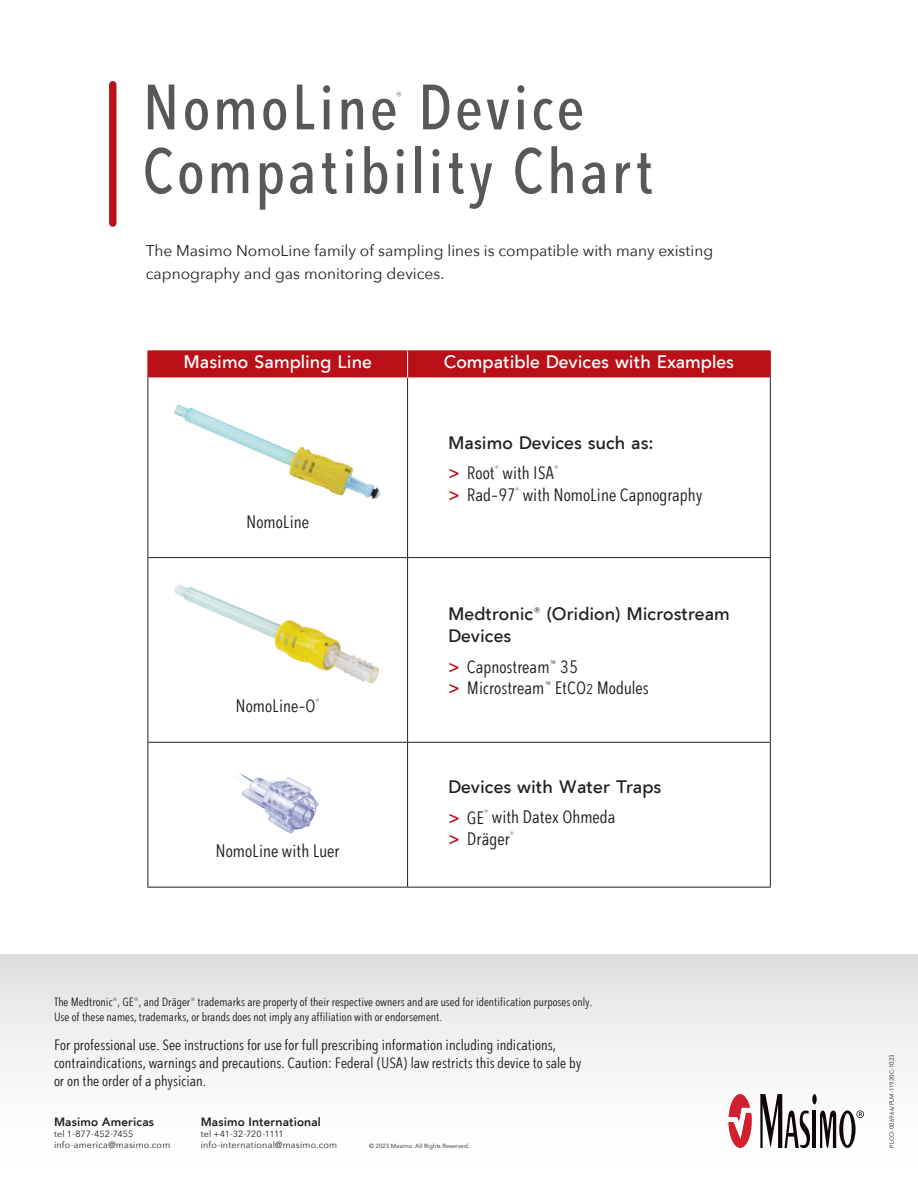
<style>
.page{position:relative;width:918px;height:1188px;background:#fff}
.page>*{position:absolute;margin:0;border:0;box-sizing:border-box;transform-origin:0 0}
.t1{font:63.9px "Masimo Sans Condensed";letter-spacing:.05em;color:#57585a}
.t2{font:100 18px/21.6px "Masimo Sans Condensed";color:#231f20}
.t3{font:600 18px/21.6px "Masimo Sans";color:#231f20}
.t4{font:600 18px "Masimo Sans";color:#fff}
.t5{font:15.75px "Masimo Sans Condensed";color:#57585a}
.t6{font:15.45px/22.4px "Avenir Next";color:#231f20}
.t7{font:100 15px/18px "Masimo Sans Condensed";color:#231f20}
.t8{font:100 12px/14.4px "Masimo Sans Condensed";color:#231f20}
.t9{font:700 12px "Masimo Sans";letter-spacing:.01em;color:#231f20}
.t10{font:9px/10.8px "Avenir Next";letter-spacing:.025em;color:#231f20}
.t11{font:6px "Avenir Next";color:#231f20}
.s1{font-family:"Masimo Sans";font-weight:600;color:#bb1018}
.s2{font-size:14.4px}
</style>
<div class="page">
<hr style="left:148px;top:377px;width:1px;height:180px;background:#231f20">
<hr style="left:407px;top:377px;width:1px;height:180px;background:#231f20">
<hr style="left:770px;top:377px;width:1px;height:180px;background:#231f20">
<hr style="left:148px;top:557px;width:260px;height:1px;background:#231f20">
<hr style="left:148px;top:558px;width:1px;height:184px;background:#231f20">
<hr style="left:408px;top:557px;width:363px;height:1px;background:#231f20">
<hr style="left:407px;top:558px;width:1px;height:184px;background:#231f20">
<hr style="left:770px;top:558px;width:1px;height:184px;background:#231f20">
<hr style="left:148px;top:742px;width:260px;height:1px;background:#231f20">
<hr style="left:148px;top:743px;width:1px;height:144px;background:#231f20">
<hr style="left:408px;top:742px;width:363px;height:1px;background:#231f20">
<hr style="left:407px;top:743px;width:1px;height:144px;background:#231f20">
<hr style="left:770px;top:743px;width:1px;height:144px;background:#231f20">
<hr style="left:148px;top:887px;width:260px;height:1px;background:#231f20">
<hr style="left:408px;top:887px;width:363px;height:1px;background:#231f20">
<div style="left:148px;top:351px;width:623px;height:26px;background:#bb1018"></div>
<div style="left:109px;top:85px;width:7px;height:138px;background:#bb1018"></div>
<div style="left:0;top:955px;width:918px;height:233px;background:linear-gradient(to bottom,#e1e2e4,#fff)"></div>
<svg style="left:728px;top:1094px;width:24px;height:54px"></svg>
<hr style="left:813px;top:1111px;width:3px;height:37px;background:#0e0607">
<div style="left:812px;top:1094px;width:5px;height:10px;background:#0e0607;border-radius:50%"></div>
<svg style="left:760px;top:1094px;width:50px;height:54px"></svg>
<svg style="left:820px;top:1108px;width:44px;height:40px"></svg>
<img style="left:236px;top:773px;width:83px;height:61px">
<img style="left:174px;top:404px;width:207px;height:95px">
<img style="left:167px;top:557px;width:233px;height:127px">
<h1 class="t1" style="left:142px;top:69px;width:443px">NomoLine Device</h1>
<p class="t5" style="left:396px;top:88px;width:8px">®</p>
<h1 class="t1" style="left:142px;top:132px;width:513px">Compatibility Chart</h1>
<p class="t6" style="left:146px;top:239px;width:569px">The Masimo NomoLine family of sampling lines is compatible with many existing capnography and gas monitoring devices.</p>
<p class="t4" style="left:183px;top:351px;width:190px">Masimo Sampling Line</p>
<p class="t4" style="left:444px;top:351px;width:292px">Compatible Devices with Examples</p>
<p class="t2" style="left:246px;top:511px;width:64px">NomoLine</p>
<p class="t2" style="left:236px;top:695px;width:86px">NomoLine-O<sup>®</sup></p>
<p class="t2" style="left:216px;top:840px;width:126px">NomoLine with Luer</p>
<p class="t3" style="left:448px;top:432px;width:207px">Masimo Devices such as:</p>
<p class="t2" style="left:448px;top:462px;width:256px"><span class="s1">&gt;</span> Root<sup>®</sup> with ISA<sup>®<br></sup><span class="s1">&gt;</span> Rad-97<sup>®</sup> with NomoLine Capnography</p>
<p class="t3" style="left:448px;top:603px;width:283px">Medtronic® (Oridion) Microstream<br>Devices</p>
<p class="t2" style="left:448px;top:656px;width:202px"><span class="s1">&gt;</span> Capnostream™ 35<br><span class="s1">&gt;</span> Microstream™ EtCO<span class="s2">2</span> Modules</p>
<p class="t3" style="left:448px;top:776px;width:215px">Devices with Water Traps</p>
<p class="t2" style="left:448px;top:807px;width:169px"><span class="s1">&gt;</span> GE<sup>®</sup> with Datex Ohmeda <span class="s1">&gt;</span> Dräger<sup>®</sup></p>
<p class="t8" style="left:54px;top:995px;width:540px">The Medtronic®, GE®, and Dräger® trademarks are property of their respective owners and are used for identification purposes only.<br>Use of these names, trademarks, or brands does not imply any affiliation with or endorsement.</p>
<p class="t7" style="left:54px;top:1036px;width:529px">For professional use. See instructions for use for full prescribing information including indications, contraindications, warnings and precautions. Caution: Federal (USA) law restricts this device to sale by or on the order of a physician.</p>
<p class="t9" style="left:54px;top:1115px;width:102px">Masimo Americas</p>
<p class="t10" style="left:54px;top:1128px;width:118px">tel 1-877-452-7455 info-america@masimo.com</p>
<p class="t9" style="left:201px;top:1115px;width:122px">Masimo International</p>
<p class="t10" style="left:201px;top:1128px;width:138px">tel +41-32-720-1111 info-international@masimo.com</p>
<p class="t11" style="left:369px;top:1141px;width:102px">© 2023 Masimo. All Rights Reserved.</p>
<p class="t11" style="left:887px;top:1148px;width:95px;rotate:-90deg">PLCO-006966/PLM-11920C-1023</p>
</div>
